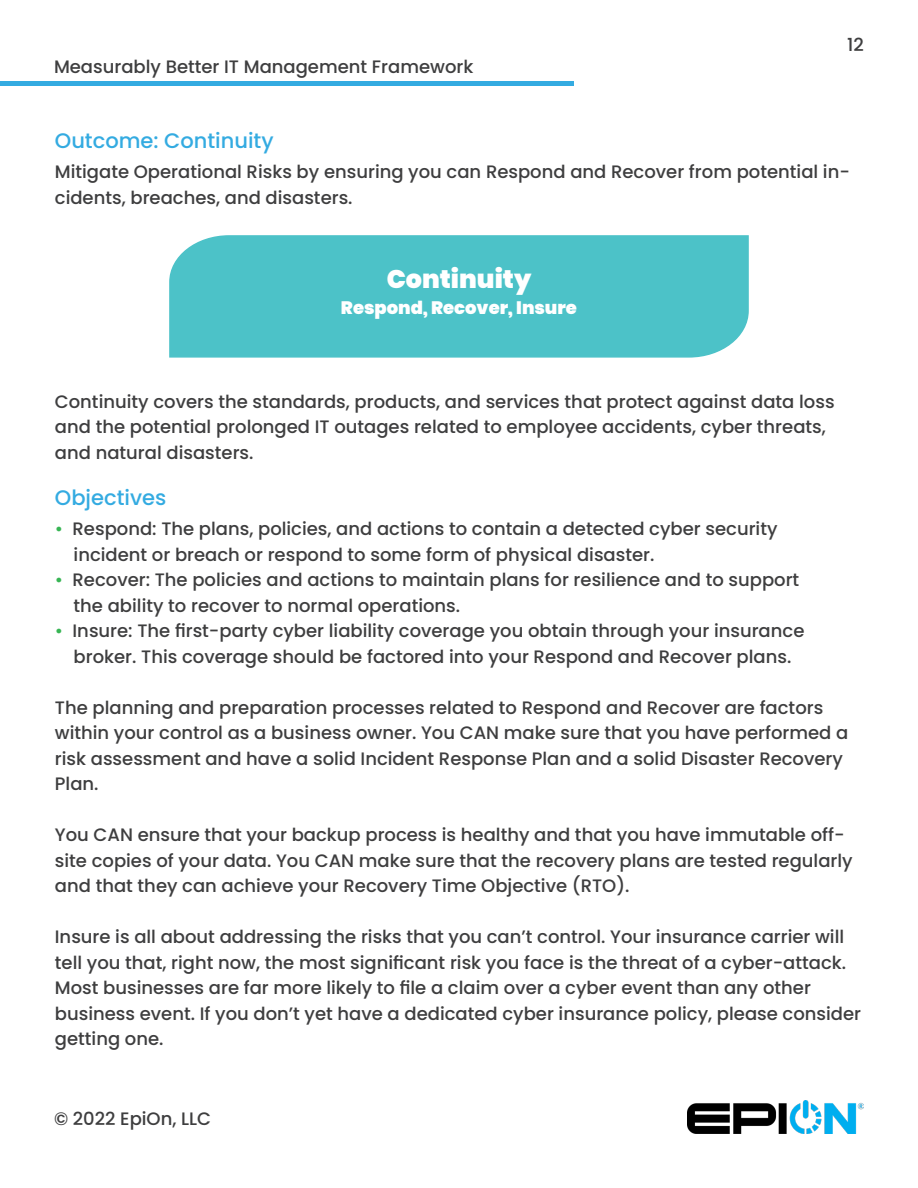
<style>
.page{position:relative;width:918px;height:1188px;background:#fff}
.page>*{position:absolute;margin:0;border:0;box-sizing:border-box;transform-origin:0 0}
.t1{font:900 25.5px "Poppins";color:#fff}
.t2{font:500 21px "Poppins";color:#34abe1}
.t3{font:500 18px/25.5px "Poppins";color:#3e3e3f}
.t4{font:900 18px "Poppins";color:#fff}
.s1{color:#37b554}
</style>
<div class="page">
<hr style="left:0;top:82px;width:573px;height:4px;background:#34abe1">
<div style="left:169px;top:235px;width:580px;height:123px;background:#4cc2c8"></div>
<img style="left:687px;top:1100px;width:177px;height:34px">
<p class="t3" style="left:54px;top:54px;width:421px">Measurably Better IT Management Framework</p>
<p class="t3" style="left:847px;top:32px;width:18px">12</p>
<p class="t2" style="left:55px;top:129px;width:220px">Outcome: Continuity</p>
<p class="t3" style="left:55px;top:159px;width:797px">Mitigate Operational Risks by ensuring you can Respond and Recover from potential in&shy;cidents, breaches, and disasters.</p>
<p class="t1" style="left:387px;top:265px;width:146px">Continuity</p>
<p class="t4" style="left:341px;top:297px;width:238px">Respond, Recover, Insure</p>
<p class="t3" style="left:55px;top:389px;width:781px">Continuity covers the standards, products, and services that protect against data loss and the potential prolonged IT outages related to employee accidents, cyber threats, and natural disasters.</p>
<p class="t2" style="left:55px;top:486px;width:113px">Objectives</p>
<p class="t3" style="left:55px;top:516px;width:724px"><span class="s1">•</span> Respond: The plans, policies, and actions to contain a detected cyber security</p>
<p class="t3" style="left:74px;top:542px;width:582px">incident or breach or respond to some form of physical disaster.</p>
<p class="t3" style="left:55px;top:567px;width:746px"><span class="s1">•</span> Recover: The policies and actions to maintain plans for resilience and to support</p>
<p class="t3" style="left:74px;top:593px;width:388px">the ability to recover to normal operations.</p>
<p class="t3" style="left:55px;top:618px;width:751px"><span class="s1">•</span> Insure: The first-party cyber liability coverage you obtain through your insurance</p>
<p class="t3" style="left:74px;top:644px;width:719px">broker. This coverage should be factored into your Respond and Recover plans.</p>
<p class="t3" style="left:55px;top:695px;width:795px">The planning and preparation processes related to Respond and Recover are factors within your control as a business owner. You CAN make sure that you have performed a risk assessment and have a solid Incident Response Plan and a solid Disaster Recovery Plan.</p>
<p class="t3" style="left:55px;top:822px;width:799px">You CAN ensure that your backup process is healthy and that you have immutable off&shy;site copies of your data. You CAN make sure that the recovery plans are tested regularly and that they can achieve your Recovery Time Objective (RTO).</p>
<p class="t3" style="left:55px;top:924px;width:808px">Insure is all about addressing the risks that you can’t control. Your insurance carrier will tell you that, right now, the most significant risk you face is the threat of a cyber-attack.<br>Most businesses are far more likely to file a claim over a cyber event than any other business event. If you don’t yet have a dedicated cyber insurance policy, please consider getting one.</p>
<p class="t3" style="left:54px;top:1106px;width:159px">© 2022 EpiOn, LLC</p>
</div>
